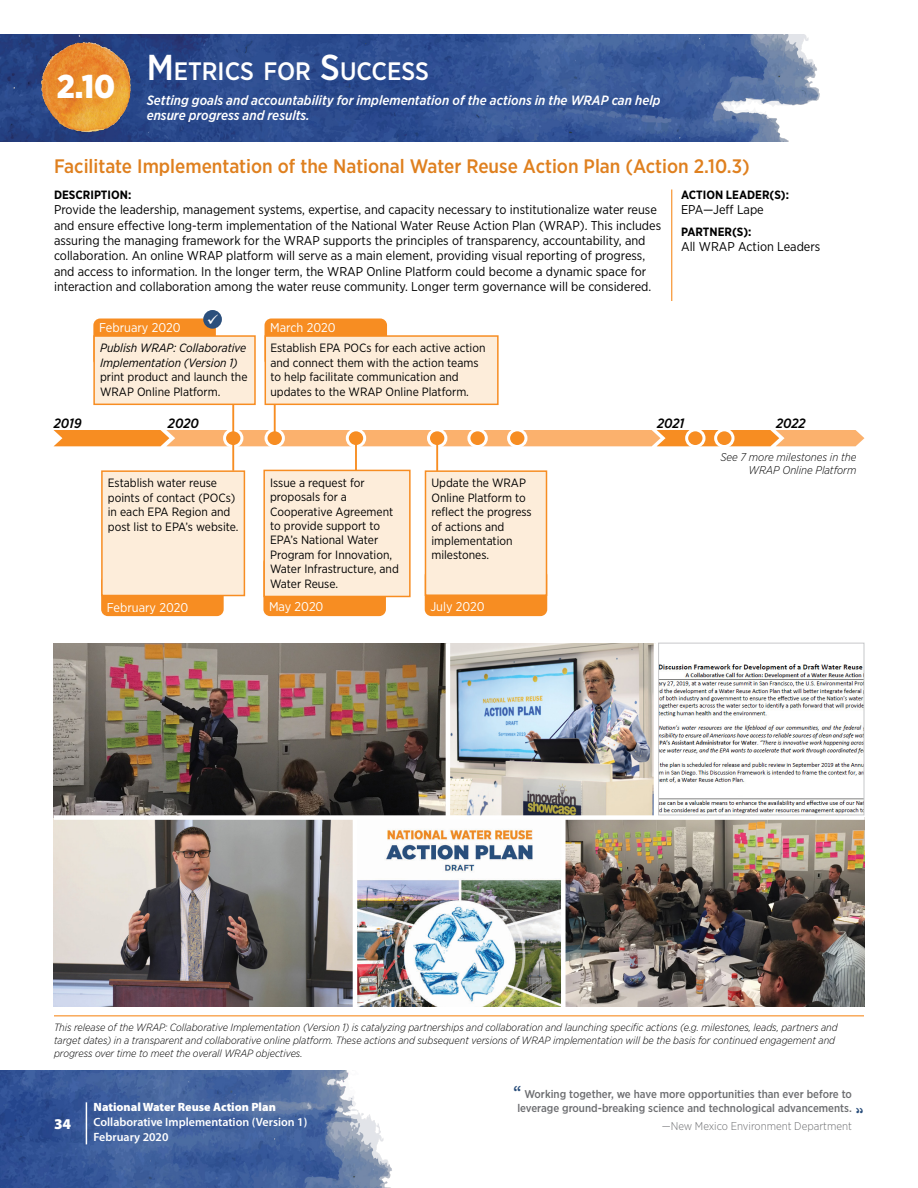
<style>
.page{position:relative;width:918px;height:1188px;background:#fff}
.page>*{position:absolute;margin:0;border:0;box-sizing:border-box;transform-origin:0 0}
.t1{font:900 33px "Gotham Narrow";color:#fff}
.t2{font:500 25.2px "Gotham Narrow";color:#fff}
.H2-Orange{font:500 19.5px "Gotham Narrow";color:#df801f}
.t3{font:900 15px "Myriad Pro";color:#fff}
.page_number{font:15px "Monaco";color:#2b4f7c}
.Subhead{font:italic 500 13.5px/15px "Gotham Narrow";color:#fff}
.Year{font:italic 500 13.5px "Gotham Narrow";color:#000}
.Body{font:12.75px/15.3px "Gotham Narrow";color:#000}
.Date2{font:12.75px "Gotham Narrow";color:#fff}
.Milestone_Body{font:12px/14.4px "Gotham Narrow";color:#000}
.Milestone_Body-2{font:italic 12px/14.4px "Gotham Narrow";color:#000}
.t4{font:600 12px/15px "Myriad Pro";color:#fff}
.t5{font:700 12px "Gotham Narrow";color:#000}
.t6{font:900 12px "Myriad Pro";color:#fff}
.Quote{font:500 11.25px/13.5px "Gotham Narrow";color:#6d6e71;text-align:right}
.t7{font:italic 300 11.25px/13.5px "Gotham Narrow";color:#000;text-align:right}
.Quote_Name{font:300 11.25px "Gotham Narrow";color:#6d6e71}
.t8{font:italic 300 10.5px/12.6px "Gotham Narrow";color:#000}
.s1{font-size:36px}
.s2{font-style:normal}
</style>
<div class="page">
<img style="left:0;top:1070px;width:392px;height:118px">
<hr style="left:86px;top:1102px;width:1px;height:42px;background:#fff">
<img style="left:0;top:35px;width:820px;height:107px">
<img style="left:39px;top:40px;width:93px;height:97px">
<div style="left:265px;top:319px;width:122px;height:48px;background:#f78d22;border-radius:7px"></div>
<div style="left:93px;top:319px;width:123px;height:48px;background:#f78d22;border-radius:7px"></div>
<div style="left:425px;top:569px;width:122px;height:47px;background:#f78d22;border-radius:7px"></div>
<svg style="left:54px;top:430px;width:810px;height:16px;background:#faaa5d"></svg>
<div style="left:225px;top:430px;width:17px;height:17px;background:#f78d22;border-radius:50%"></div>
<div style="left:223px;top:428px;width:20px;height:20px;border:3px solid #fff;border-radius:50%"></div>
<div style="left:266px;top:430px;width:17px;height:17px;background:#f78d22;border-radius:50%"></div>
<div style="left:265px;top:428px;width:20px;height:20px;border:3px solid #fff;border-radius:50%"></div>
<div style="left:347px;top:430px;width:18px;height:17px;background:#f78d22;border-radius:50%"></div>
<div style="left:346px;top:428px;width:20px;height:20px;border:3px solid #fff;border-radius:50%"></div>
<div style="left:429px;top:430px;width:17px;height:17px;background:#f78d22;border-radius:50%"></div>
<div style="left:427px;top:428px;width:20px;height:20px;border:3px solid #fff;border-radius:50%"></div>
<svg style="left:469px;top:430px;width:17px;height:17px"></svg>
<div style="left:467px;top:428px;width:21px;height:20px;border:3px solid #fff;border-radius:50%"></div>
<div style="left:509px;top:430px;width:17px;height:17px;background:#f78d22;border-radius:50%"></div>
<div style="left:507px;top:428px;width:20px;height:20px;border:3px solid #fff;border-radius:50%"></div>
<svg style="left:687px;top:430px;width:17px;height:17px"></svg>
<div style="left:685px;top:428px;width:21px;height:20px;border:3px solid #fff;border-radius:50%"></div>
<svg style="left:716px;top:430px;width:17px;height:17px"></svg>
<div style="left:714px;top:428px;width:21px;height:20px;border:3px solid #fff;border-radius:50%"></div>
<div style="left:101px;top:575px;width:123px;height:41px;background:#f78d22;border-radius:7px"></div>
<div style="left:263px;top:556px;width:123px;height:60px;background:#f78d22;border-radius:7px"></div>
<hr style="left:232px;top:439px;width:2px;height:32px;background:#f78d22">
<hr style="left:355px;top:437px;width:2px;height:88px;background:#f78d22">
<hr style="left:436px;top:438px;width:2px;height:46px;background:#f78d22">
<div style="left:101px;top:470px;width:144px;height:126px;background:#fdedda;border:2px solid #f78d22"></div>
<div style="left:263px;top:470px;width:148px;height:127px;background:#fdedda;border:2px solid #f78d22"></div>
<div style="left:425px;top:470px;width:122px;height:126px;background:#fdedda;border:2px solid #f78d22"></div>
<hr style="left:232px;top:389px;width:2px;height:49px;background:#f78d22">
<hr style="left:274px;top:389px;width:2px;height:49px;background:#f78d22">
<div style="left:93px;top:335px;width:163px;height:70px;background:#fdedda;border:2px solid #f78d22"></div>
<div style="left:265px;top:335px;width:234px;height:70px;background:#fdedda;border:2px solid #f78d22"></div>
<hr style="left:54px;top:1015px;width:810px;height:1px;background:#f78d22">
<img style="left:54px;top:820px;width:299px;height:187px">
<img style="left:54px;top:643px;width:600px;height:172px">
<img style="left:357px;top:820px;width:507px;height:187px">
<div style="left:561px;top:816px;width:5px;height:192px;background:#fff"></div>
<hr style="left:446px;top:643px;width:4px;height:175px;background:#fff">
<div style="left:203px;top:310px;width:19px;height:19px;background:#2b4f7c;border-radius:50%"></div>
<hr style="left:671px;top:189px;width:1px;height:112px;background:#f78d22">
<img style="left:660px;top:664px;width:202px;height:149px">
<div style="left:658px;top:643px;width:206px;height:172px;border:1px solid #c7c8ca"></div>
<p class="t1" style="left:57px;top:65px;width:60px">2.10</p>
<h1 class="t2" style="left:147px;top:55px;width:284px"><span class="s1">M</span> ETRICS FOR <span class="s1">S</span>UCCESS</h1>
<p class="Subhead" style="left:147px;top:93px;width:516px">Setting goals and accountability for implementation of the actions in the WRAP can help ensure progress and results.</p>
<p class="H2-Orange" style="left:54px;top:154px;width:697px">Facilitate Implementation of the National Water Reuse Action Plan (Action 2.10.3)</p>
<h3 class="t5" style="left:54px;top:187px;width:79px">DESCRIPTION:</h3>
<p class="Body" style="left:54px;top:202px;width:609px">Provide the leadership, management systems, expertise, and capacity necessary to institutionalize water reuse and ensure effective long-term implementation of the National Water Reuse Action Plan (WRAP). This includes assuring the managing framework for the WRAP supports the principles of transparency, accountability, and collaboration. An online WRAP platform will serve as a main element, providing visual reporting of progress, and access to information. In the longer term, the WRAP Online Platform could become a dynamic space for interaction and collaboration among the water reuse community. Longer term governance will be considered.</p>
<h3 class="t5" style="left:681px;top:187px;width:109px">ACTION LEADER(S):</h3>
<p class="Body" style="left:681px;top:202px;width:84px">EPA—Jeff Lape</p>
<h3 class="t5" style="left:681px;top:224px;width:72px">PARTNER(S):</h3>
<p class="Body" style="left:681px;top:238px;width:141px">All WRAP Action Leaders</p>
<p class="Date2" style="left:99px;top:320px;width:83px">February 2020</p>
<p class="Date2" style="left:270px;top:319px;width:67px">March 2020</p>
<p class="Milestone_Body-2" style="left:100px;top:341px;width:149px">Publish WRAP: Collaborative<br>Implementation (Version 1) <span class="s2">print product and launch the<br>WRAP Online Platform.</span></p>
<p class="Milestone_Body" style="left:270px;top:341px;width:217px">Establish EPA POCs for each active action and connect them with the action teams to help facilitate communication and updates to the WRAP Online Platform.</p>
<p class="Year" style="left:54px;top:414px;width:29px">2019</p>
<p class="Year" style="left:168px;top:414px;width:32px">2020</p>
<p class="Year" style="left:657px;top:414px;width:29px">2021</p>
<p class="Year" style="left:776px;top:414px;width:31px">2022</p>
<p class="t7" style="left:721px;top:450px;width:137px">See 7 more milestones in the<br>WRAP Online Platform</p>
<p class="Milestone_Body" style="left:108px;top:476px;width:132px">Establish water reuse points of contact (POCs) in each EPA Region and post list to EPA’s website.</p>
<p class="Milestone_Body" style="left:270px;top:475px;width:130px">Issue a request for proposals for a<br>Cooperative Agreement to provide support to<br>EPA’s National Water<br>Program for Innovation,<br>Water Infrastructure, and<br>Water Reuse.</p>
<p class="Milestone_Body" style="left:431px;top:476px;width:102px">Update the WRAP<br>Online Platform to reflect the progress of actions and implementation milestones.</p>
<p class="Date2" style="left:107px;top:599px;width:83px">February 2020</p>
<p class="Date2" style="left:269px;top:598px;width:56px">May 2020</p>
<p class="Date2" style="left:430px;top:598px;width:56px">July 2020</p>
<p class="t8" style="left:54px;top:1021px;width:785px">This release of the WRAP: Collaborative Implementation (Version 1) is catalyzing partnerships and collaboration and launching specific actions (e.g. milestones, leads, partners and target dates) in a transparent and collaborative online platform. These actions and subsequent versions of WRAP implementation will be the basis for continued engagement and progress over time to meet the overall WRAP objectives.</p>
<p class="t3" style="left:54px;top:1115px;width:19px">34</p>
<p class="t6" style="left:94px;top:1100px;width:184px">National Water Reuse Action Plan</p>
<p class="t4" style="left:94px;top:1115px;width:215px">Collaborative Implementation (Version 1)<br>February 2020</p>
<p class="page_number" style="left:513px;top:1080px;width:10px">“</p>
<p class="Quote" style="left:517px;top:1087px;width:336px">Working together, we have more opportunities than ever before to leverage ground-breaking science and technological advancements.</p>
<p class="Quote_Name" style="left:662px;top:1119px;width:192px">—New Mexico Environment Department</p>
</div>
